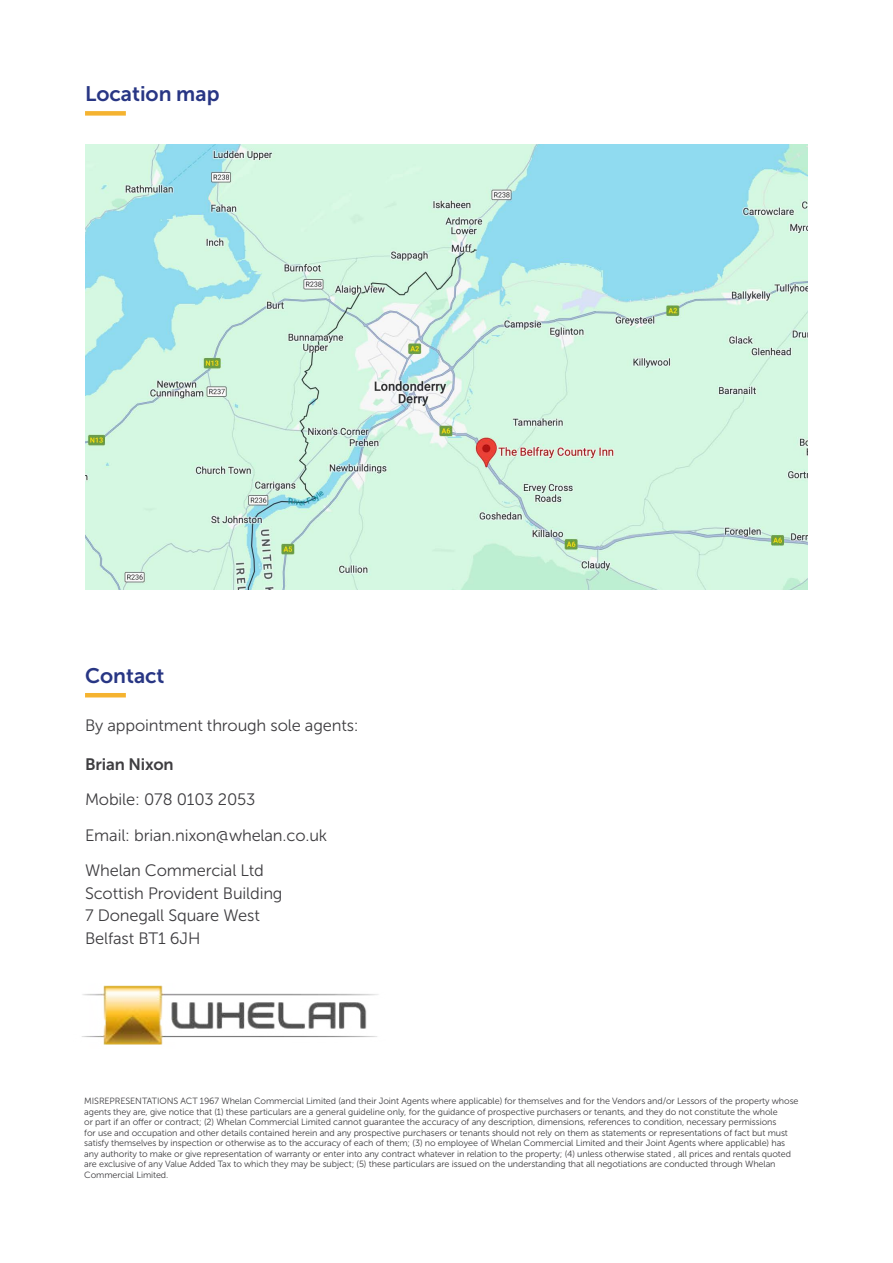
<style>
.page{position:relative;width:893px;height:1263px;background:#fff}
.page>*{position:absolute;margin:0;border:0;box-sizing:border-box;transform-origin:0 0}
.Sub_header{font:21px "Museo Sans 700";color:#283684}
.Body_text{font:16.5px "Museo Sans 300";letter-spacing:-.01em;color:#3e3d40}
.Body_text-2{font:16.5px "Museo Sans 700";letter-spacing:-.01em;color:#3e3d40}
.Body_text-3{font:9px/10.5px "Museo Sans 300";letter-spacing:-.01em;color:#3e3d40}
</style>
<div class="page">
<hr style="left:85px;top:693px;width:41px;height:4px;background:#f5b330">
<img style="left:82px;top:985px;width:296px;height:60px">
<div style="left:85px;top:111px;width:41px;height:5px;background:#f5b330"></div>
<img style="left:86px;top:144px;width:721px;height:445px">
<p class="Sub_header" style="left:85px;top:82px;width:136px">Location map</p>
<p class="Sub_header" style="left:85px;top:664px;width:81px">Contact</p>
<p class="Body_text" style="left:85px;top:716px;width:275px">By appointment through sole agents:</p>
<p class="Body_text-2" style="left:85px;top:755px;width:90px">Brian Nixon</p>
<p class="Body_text" style="left:85px;top:791px;width:172px">Mobile: 078 0103 2053</p>
<p class="Body_text" style="left:85px;top:826px;width:244px">Email: brian.nixon@whelan.co.uk</p>
<p class="Body_text" style="left:85px;top:861px;width:180px">Whelan Commercial Ltd</p>
<p class="Body_text" style="left:85px;top:884px;width:199px">Scottish Provident Building</p>
<p class="Body_text" style="left:85px;top:906px;width:176px">7 Donegall Square West</p>
<p class="Body_text" style="left:85px;top:929px;width:117px">Belfast BT1 6JH</p>
<p class="Body_text-3" style="left:84px;top:1096px;width:716px">MISREPRESENTATIONS ACT 1967 Whelan Commercial Limited (and their Joint Agents where applicable) for themselves and for the Vendors and/or Lessors of the property whose agents they are, give notice that (1) these particulars are a general guideline only, for the guidance of prospective purchasers or tenants, and they do not constitute the whole<br>or part if an offer or contract; (2) Whelan Commercial Limited cannot guarantee the accuracy of any description, dimensions, references to condition, necessary permissions<br>for use and occupation and other details contained herein and any prospective purchasers or tenants should not rely on them as statements or representations of fact but must satisfy themselves by inspection or otherwise as to the accuracy of each of them; (3) no employee of Whelan Commercial Limited and their Joint Agents where applicable) has any authority to make or give representation of warranty or enter into any contract whatever in relation to the property; (4) unless otherwise stated , all prices and rentals quoted are exclusive of any Value Added Tax to which they may be subject; (5) these particulars are issued on the understanding that all negotiations are conducted through Whelan Commercial Limited.</p>
</div>
